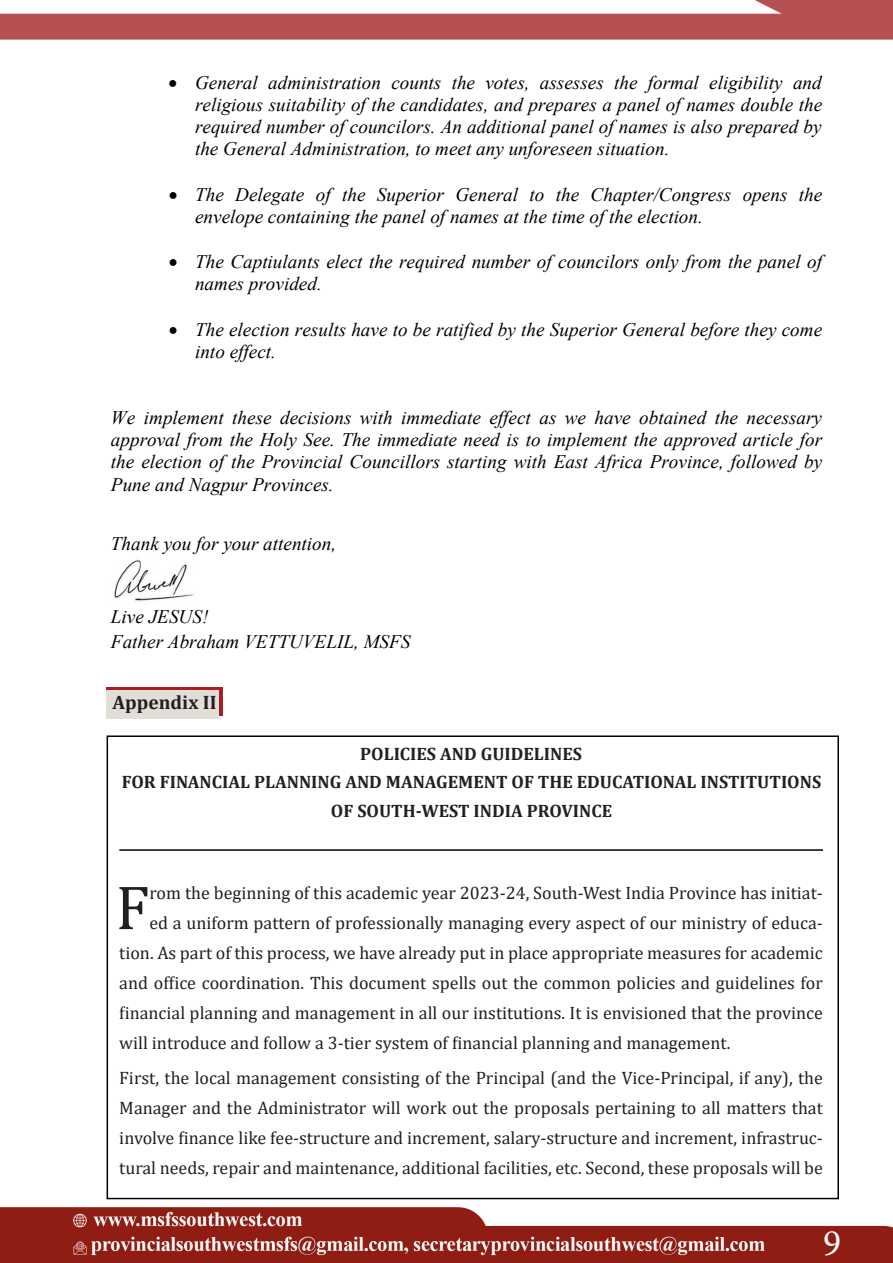
<style>
.page{position:relative;width:893px;height:1263px;background:#fff}
.page>*{position:absolute;margin:0;border:0;box-sizing:border-box;transform-origin:0 0}
.t1{font:63px "Cambria";color:#231f20}
.t2{font:37.5px "Minion Pro";color:#fff}
.t3{font:700 19.5px "Cambria";color:#231f20}
.t4{font:italic 19.2px/22px "Times New Roman";color:#000}
.t5{font:18px/30px "Cambria";color:#231f20;text-align:justify}
.t6{font:700 18px "Cambria";color:#231f20}
.t7{font:17.7px "Times New Roman";color:#000}
</style>
<div class="page">
<img style="left:0;top:0;width:893px;height:1263px">
<img style="left:111px;top:557px;width:83px;height:44px">
<div style="left:106px;top:687px;width:117px;height:28px;background:#a81e22"></div>
<div style="left:106px;top:690px;width:113px;height:28px;background:#e1ded8"></div>
<div style="left:107px;top:735px;width:732px;height:464px;border:2px solid #000"></div>
<hr style="left:119px;top:849px;width:704px;height:2px;background:#000">
<p class="t4" style="left:195px;top:71px;width:629px;text-align:justify;text-indent:-26px">• General administration counts the votes, assesses the formal eligibility and religious suitability of the candidates, and prepares a panel of names double the required number of councilors. An additional panel of names is also prepared by the General Administration, to meet any unforeseen situation.</p>
<p class="t4" style="left:195px;top:183px;width:629px;text-indent:-26px">• The Delegate of the Superior General to the Chapter/Congress opens the envelope containing the panel of names at the time of the election.</p>
<p class="t4" style="left:195px;top:250px;width:629px;text-indent:-26px">• The Captiulants elect the required number of councilors only from the panel of names provided.</p>
<p class="t4" style="left:195px;top:318px;width:629px;text-indent:-26px">• The election results have to be ratified by the Superior General before they come into effect.</p>
<p class="t4" style="left:111px;top:406px;width:713px;text-align:justify">We implement these decisions with immediate effect as we have obtained the necessary approval from the Holy See. The immediate need is to implement the approved article for the election of the Provincial Councillors starting with East Africa Province, followed by Pune and Nagpur Provinces.</p>
<p class="t4" style="left:111px;top:532px;width:227px">Thank you for your attention,</p>
<p class="t4" style="left:111px;top:603px;width:301px;line-height:25.5px">Live JESUS!<br>Father Abraham VETTUVELIL, MSFS</p>
<p class="t3" style="left:113px;top:689px;width:105px">Appendix II</p>
<p class="t6" style="left:360px;top:741px;width:223px">POLICIES AND GUIDELINES</p>
<p class="t6" style="left:122px;top:769px;width:701px">FOR FINANCIAL PLANNING AND MANAGEMENT OF THE EDUCATIONAL INSTITUTIONS</p>
<p class="t6" style="left:331px;top:798px;width:283px">OF SOUTH-WEST INDIA PROVINCE</p>
<p class="t1" style="left:116px;top:870px;width:35px">F</p>
<p class="t5" style="left:149px;top:878px;width:675px">rom the beginning of this academic year 2023-24, South-West India Province has initiat-</p>
<p class="t5" style="left:149px;top:908px;width:675px">ed a uniform pattern of professionally managing every aspect of our ministry of educa-</p>
<p class="t5" style="left:119px;top:938px;width:705px">tion. As part of this process, we have already put in place appropriate measures for academic</p>
<p class="t5" style="left:119px;top:968px;width:705px">and office coordination. This document spells out the common policies and guidelines for</p>
<p class="t5" style="left:119px;top:998px;width:705px">financial planning and management in all our institutions. It is envisioned that the province</p>
<p class="t5" style="left:119px;top:1028px;width:613px">will introduce and follow a 3-tier system of financial planning and management.</p>
<p class="t5" style="left:119px;top:1063px;width:705px">First, the local management consisting of the Principal (and the Vice-Principal, if any), the Manager and the Administrator will work out the proposals pertaining to all matters that involve finance like fee-structure and increment, salary-structure and increment, infrastruc&shy;tural needs, repair and maintenance, additional facilities, etc. Second, these proposals will be</p>
<p class="t7" style="left:462px;top:1133px;width:10px">2</p>
<h2 class="t2" style="left:823px;top:1218px;width:19px">9</h2>
</div>
